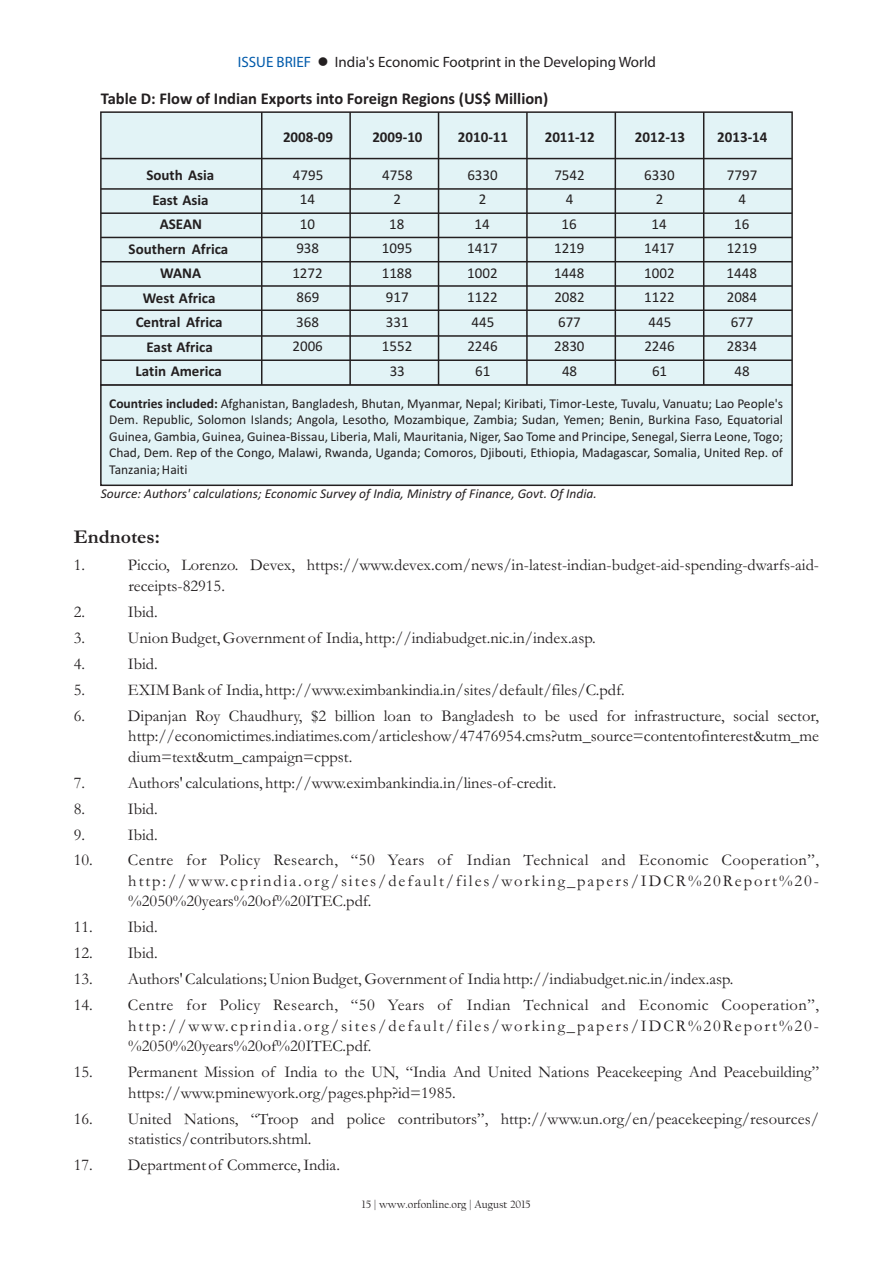
<style>
.page{position:relative;width:893px;height:1263px;background:#fff}
.page>*{position:absolute;margin:0;border:0;box-sizing:border-box;transform-origin:0 0}
.t1{font:700 19.8px "Garamond";color:#231f20}
.t2{font:16.5px/20.4px "Garamond";color:#231f20}
.t3{font:700 16.5px "Calibri";color:#231f20}
.t4{font:15px "Calibri";color:#231f20}
.t5{font:700 15px/24.5px "Calibri";color:#231f20;text-align:center}
.t6{font:15px "Myriad Pro";color:#231f20}
.t7{font:13.5px/16.5px "Calibri";color:#231f20;text-align:justify}
.t8{font:italic 13.5px "Calibri";color:#231f20}
.t9{font:11.25px "Californian FB";color:#231f20}
.s1{color:#015aaa}
.s2{font-weight:700}
</style>
<div class="page">
<div style="left:100px;top:111px;width:693px;height:273px;background:#e2f3f6"></div>
<hr style="left:261px;top:112px;width:1px;height:273px;background:#231f20">
<hr style="left:101px;top:188px;width:691px;height:2px;background:#231f20">
<hr style="left:101px;top:212px;width:691px;height:2px;background:#231f20">
<hr style="left:101px;top:237px;width:691px;height:1px;background:#231f20">
<hr style="left:101px;top:261px;width:691px;height:1px;background:#231f20">
<hr style="left:101px;top:285px;width:691px;height:2px;background:#231f20">
<hr style="left:101px;top:309px;width:691px;height:2px;background:#231f20">
<hr style="left:101px;top:158px;width:691px;height:1px;background:#231f20">
<hr style="left:101px;top:335px;width:691px;height:2px;background:#231f20">
<hr style="left:101px;top:359px;width:691px;height:2px;background:#231f20">
<hr style="left:349px;top:112px;width:2px;height:273px;background:#231f20">
<hr style="left:438px;top:112px;width:1px;height:273px;background:#231f20">
<hr style="left:526px;top:112px;width:2px;height:273px;background:#231f20">
<hr style="left:615px;top:112px;width:1px;height:273px;background:#231f20">
<hr style="left:703px;top:112px;width:1px;height:273px;background:#231f20">
<div style="left:100px;top:384px;width:693px;height:103px;background:#e2f3f6"></div>
<p class="t6" style="left:238px;top:56px;width:420px"><span class="s1">ISSUE BRIEF</span> ●India's Economic Footprint in the Developing World</p>
<p class="t3" style="left:101px;top:92px;width:449px">Table D: Flow of Indian Exports into Foreign Regions (US$ Million)</p>
<p class="t5" style="left:283px;top:126px;width:52px">2008-09</p>
<p class="t5" style="left:372px;top:126px;width:52px">2009-10</p>
<p class="t5" style="left:458px;top:126px;width:52px">2010-11</p>
<p class="t5" style="left:545px;top:126px;width:52px">2011-12</p>
<p class="t5" style="left:635px;top:126px;width:52px">2012-13</p>
<p class="t5" style="left:717px;top:126px;width:52px">2013-14</p>
<p class="t5" style="left:129px;top:164px;width:101px">South Asia<br>East Asia<br>ASEAN<br>Southern Africa<br>WANA<br>West Africa<br>Central Africa<br>East Africa<br>Latin America</p>
<p class="t7" style="left:109px;top:396px;width:675px"><span class="s2">Countries included:</span> Afghanistan, Bangladesh, Bhutan, Myanmar, Nepal; Kiribati, Timor-Leste, Tuvalu, Vanuatu; Lao People's Dem. Republic, Solomon Islands; Angola, Lesotho, Mozambique, Zambia; Sudan, Yemen; Benin, Burkina Faso, Equatorial Guinea, Gambia, Guinea, Guinea-Bissau, Liberia, Mali, Mauritania, Niger, Sao Tome and Principe, Senegal, Sierra Leone, Togo; Chad, Dem. Rep of the Congo, Malawi, Rwanda, Uganda; Comoros, Djibouti, Ethiopia, Madagascar, Somalia, United Rep. of Tanzania; Haiti</p>
<p class="t4" style="left:293px;top:169px;width:32px">4795</p>
<p class="t4" style="left:382px;top:169px;width:32px">4758</p>
<p class="t4" style="left:467px;top:169px;width:32px">6330</p>
<p class="t4" style="left:554px;top:169px;width:32px">7542</p>
<p class="t4" style="left:644px;top:169px;width:32px">6330</p>
<p class="t4" style="left:727px;top:169px;width:32px">7797</p>
<p class="t4" style="left:300px;top:193px;width:17px">14</p>
<p class="t4" style="left:393px;top:193px;width:9px">2</p>
<p class="t4" style="left:479px;top:193px;width:9px">2</p>
<p class="t4" style="left:566px;top:193px;width:9px">4</p>
<p class="t4" style="left:656px;top:193px;width:9px">2</p>
<p class="t4" style="left:738px;top:193px;width:9px">4</p>
<p class="t4" style="left:300px;top:218px;width:17px">10</p>
<p class="t4" style="left:389px;top:218px;width:17px">18</p>
<p class="t4" style="left:475px;top:218px;width:17px">14</p>
<p class="t4" style="left:562px;top:218px;width:17px">16</p>
<p class="t4" style="left:652px;top:218px;width:17px">14</p>
<p class="t4" style="left:734px;top:218px;width:17px">16</p>
<p class="t4" style="left:296px;top:242px;width:24px">938</p>
<p class="t4" style="left:382px;top:242px;width:32px">1095</p>
<p class="t4" style="left:467px;top:242px;width:32px">1417</p>
<p class="t4" style="left:554px;top:242px;width:32px">1219</p>
<p class="t4" style="left:644px;top:242px;width:32px">1417</p>
<p class="t4" style="left:727px;top:242px;width:32px">1219</p>
<p class="t4" style="left:292px;top:267px;width:32px">1272</p>
<p class="t4" style="left:382px;top:267px;width:32px">1188</p>
<p class="t4" style="left:467px;top:267px;width:32px">1002</p>
<p class="t4" style="left:554px;top:267px;width:32px">1448</p>
<p class="t4" style="left:644px;top:267px;width:32px">1002</p>
<p class="t4" style="left:727px;top:267px;width:32px">1448</p>
<p class="t4" style="left:296px;top:291px;width:24px">869</p>
<p class="t4" style="left:386px;top:291px;width:24px">917</p>
<p class="t4" style="left:467px;top:291px;width:32px">1122</p>
<p class="t4" style="left:554px;top:291px;width:32px">2082</p>
<p class="t4" style="left:644px;top:291px;width:32px">1122</p>
<p class="t4" style="left:727px;top:291px;width:32px">2084</p>
<p class="t4" style="left:296px;top:315px;width:24px">368</p>
<p class="t4" style="left:386px;top:315px;width:24px">331</p>
<p class="t4" style="left:472px;top:315px;width:24px">445</p>
<p class="t4" style="left:558px;top:315px;width:24px">677</p>
<p class="t4" style="left:648px;top:315px;width:24px">445</p>
<p class="t4" style="left:731px;top:315px;width:24px">677</p>
<p class="t4" style="left:292px;top:340px;width:32px">2006</p>
<p class="t4" style="left:382px;top:340px;width:32px">1552</p>
<p class="t4" style="left:467px;top:340px;width:32px">2246</p>
<p class="t4" style="left:554px;top:340px;width:32px">2830</p>
<p class="t4" style="left:644px;top:340px;width:32px">2246</p>
<p class="t4" style="left:727px;top:340px;width:32px">2834</p>
<p class="t4" style="left:390px;top:365px;width:17px">33</p>
<p class="t4" style="left:475px;top:365px;width:17px">61</p>
<p class="t4" style="left:562px;top:365px;width:17px">48</p>
<p class="t4" style="left:652px;top:365px;width:17px">61</p>
<p class="t4" style="left:735px;top:365px;width:17px">48</p>
<p class="t8" style="left:101px;top:488px;width:498px">Source: Authors' calculations; Economic Survey of India, Ministry of Finance, Govt. Of India.</p>
<p class="t1" style="left:74px;top:530px;width:88px">Endnotes:</p>
<p class="t2" style="left:74px;top:557px;width:13px">1.</p>
<p class="t2" style="left:128px;top:557px;width:693px">Piccio, Lorenzo. Devex, https://www.devex.com/news/in-latest-indian-budget-aid-spending-dwarfs-aid&shy;receipts-82915.</p>
<p class="t2" style="left:74px;top:603px;width:13px">2.</p>
<p class="t2" style="left:128px;top:603px;width:31px">Ibid.</p>
<p class="t2" style="left:74px;top:629px;width:13px">3.</p>
<p class="t2" style="left:128px;top:629px;width:469px">Union Budget, Government of India, http://indiabudget.nic.in/index.asp.</p>
<p class="t2" style="left:74px;top:655px;width:13px">4.</p>
<p class="t2" style="left:128px;top:655px;width:31px">Ibid.</p>
<p class="t2" style="left:74px;top:681px;width:13px">5.</p>
<p class="t2" style="left:128px;top:681px;width:498px">EXIM Bank of India, http://www.eximbankindia.in/sites/default/files/C.pdf.</p>
<p class="t2" style="left:74px;top:707px;width:13px">6.</p>
<p class="t2" style="left:128px;top:707px;width:693px;text-align:justify">Dipanjan Roy Chaudhury, $2 billion loan to Bangladesh to be used for infrastructure, social sector, http://economictimes.indiatimes.com/articleshow/47476954.cms?utm_source=contentofinterest&amp;utm_me dium=text&amp;utm_campaign=cppst.</p>
<p class="t2" style="left:74px;top:774px;width:13px">7.</p>
<p class="t2" style="left:128px;top:774px;width:430px">Authors' calculations, http://www.eximbankindia.in/lines-of-credit.</p>
<p class="t2" style="left:74px;top:800px;width:13px">8.</p>
<p class="t2" style="left:128px;top:800px;width:31px">Ibid.</p>
<p class="t2" style="left:74px;top:826px;width:13px">9.</p>
<p class="t2" style="left:128px;top:826px;width:31px">Ibid.</p>
<p class="t2" style="left:128px;top:852px;width:692px;text-align:justify;text-indent:-54px">10. Centre for Policy Research, “50 Years of Indian Technical and Economic Cooperation”, http://www.cprindia.org/sites/default/files/working_papers/IDCR%20Report%20- %2050%20years%20of%20ITEC.pdf.</p>
<p class="t2" style="left:74px;top:919px;width:85px">11. Ibid.</p>
<p class="t2" style="left:74px;top:945px;width:85px">12. Ibid.</p>
<p class="t2" style="left:74px;top:971px;width:661px">13. Authors' Calculations; Union Budget, Government of India http://indiabudget.nic.in/index.asp.</p>
<p class="t2" style="left:128px;top:997px;width:692px;text-align:justify;text-indent:-54px">14. Centre for Policy Research, “50 Years of Indian Technical and Economic Cooperation”, http://www.cprindia.org/sites/default/files/working_papers/IDCR%20Report%20- %2050%20years%20of%20ITEC.pdf.</p>
<p class="t2" style="left:128px;top:1064px;width:692px;text-indent:-54px">15. Permanent Mission of India to the UN, “India And United Nations Peacekeeping And Peacebuilding” https://www.pminewyork.org/pages.php?id=1985.</p>
<p class="t2" style="left:128px;top:1110px;width:692px;text-indent:-54px">16. United Nations, “Troop and police contributors”, http://www.un.org/en/peacekeeping/resources/ statistics/contributors.shtml.</p>
<p class="t2" style="left:74px;top:1156px;width:268px">17. Department of Commerce, India.</p>
<p class="t9" style="left:362px;top:1200px;width:170px">15 | www.orfonline.org | August 2015</p>
</div>
